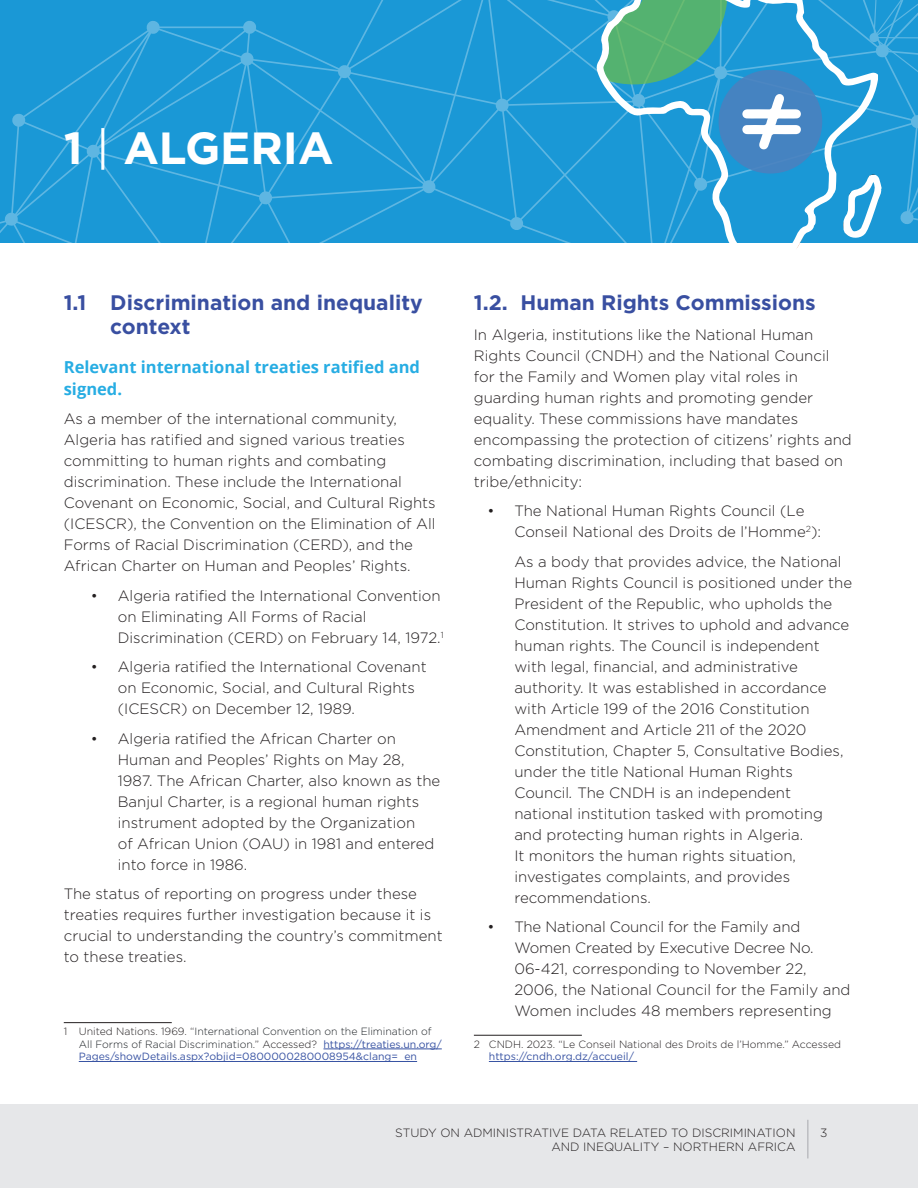
<style>
.page{position:relative;width:918px;height:1188px;background:#fff}
.page>*{position:absolute;margin:0;border:0;box-sizing:border-box;transform-origin:0 0}
.t1{font:700 45px "Gotham";color:#fff}
.t2{font:700 21px/24.2px "Gotham";color:#394fa1}
.t3{font:700 16.5px/21.8px "Open Sans";color:#27ade3}
.t4{font:300 15px/21px "Gotham";color:#231f20}
.t5{font:300 12px/13.8px "Gotham";color:#231f20;text-align:right}
.t6{font:10.5px/12.6px "Gotham";color:#3853a3}
.t7{font:300 10.5px "Gotham";color:#231f20}
.s1{font-weight:400}
.s2{font-weight:300;color:#231f20}
.s3{font-weight:300;color:#1e2327}
.s4{font-style:italic}
</style>
<div class="page">
<div style="left:0;top:1104px;width:918px;height:84px;background:#e6e7e9"></div>
<hr style="left:807px;top:1120px;width:1px;height:38px;background:#a8a9ad">
<svg style="left:0;top:0;width:596px;height:243px;background:#1e99d6"></svg>
<svg style="left:596px;top:0;width:247px;height:249px;background:#43a5cc"></svg>
<svg style="left:843px;top:0;width:75px;height:243px;background:#33a3da"></svg>
<hr style="left:64px;top:1022px;width:108px;height:1px;background:#231f20">
<hr style="left:323px;top:1049px;width:119px;height:1px;background:#3853a3">
<hr style="left:79px;top:1061px;width:338px;height:1px;background:#3853a3">
<hr style="left:474px;top:1035px;width:108px;height:1px;background:#231f20">
<hr style="left:489px;top:1061px;width:148px;height:1px;background:#3853a3">
<h1 class="t1" style="left:64px;top:118px;width:271px">1 <span class="s1">|</span> ALGERIA</h1>
<h2 class="t2" style="left:110px;top:291px;width:314px;text-indent:-46px">1.1 Discrimination and inequality context</h2>
<p class="t3" style="left:64px;top:356px;width:358px">Relevant international treaties ratified and signed.</p>
<p class="t4" style="left:64px;top:408px;width:373px">As a member of the international community, Algeria has ratified and signed various treaties committing to human rights and combating discrimination. These include the I nternational Covenant on Economic, Social, and Cultural Rights (I CESCR), the Convention on the Elimination of All Forms of Racial Discrimination (CERD), and the African Charter on Human and Peoples’ Rights.</p>
<p class="t4" style="left:118px;top:585px;width:327px;text-indent:-27px">• Algeria ratified the I nternational Convention on Eliminating All Forms of Racial<br>Discrimination (CERD) on February 14, 1972.<sup>1</sup></p>
<p class="t4" style="left:118px;top:656px;width:310px;text-indent:-27px">• Algeria ratified the I nternational Covenant on Economic, Social, and Cultural Rights<br>(I CESCR) on December 12, 1989.</p>
<p class="t4" style="left:118px;top:728px;width:324px;text-indent:-27px">• Algeria ratified the African Charter on Human and Peoples’ Rights on May 28, 1987. The African Charter, also known as the Banjul Charter, is a regional human rights instrument adopted by the Organization<br>of African Union (OAU) in 1981 and entered into force in 1986.</p>
<p class="t4" style="left:64px;top:883px;width:380px">The status of reporting on progress under these treaties requires further investigation because it is crucial to understanding the country’s commitment to these treaties.</p>
<p class="t6" style="left:79px;top:1025px;width:365px;text-indent:-15px"><span class="s2">1 United Nations. 1969. “</span><span class="s3">I nternational Convention on the Elimination of<br>All Forms of Racial Discrimination</span><span class="s2">.” Accessed?</span> https://treaties.un.org/<br>Pages/showDetails.aspx?objid=0800000280008954&amp;clang=_en</p>
<h2 class="t2" style="left:474px;top:291px;width:343px">1.2. Human Rights Commissions</h2>
<p class="t4" style="left:474px;top:323px;width:379px">I n Algeria, institutions like the National Human Rights Council (CNDH) and the National Council for the Family and Women play vital roles in guarding human rights and promoting gender equality. These commissions have mandates encompassing the protection of citizens’ rights and combating discrimination, including that based on tribe/ethnicity:</p>
<p class="t4" style="left:514px;top:500px;width:308px;text-indent:-27px">• The National Human Rights Council (Le<br>Conseil National des Droits de l’Homme<sup>2</sup>):</p>
<p class="t4" style="left:514px;top:550px;width:339px">As a body that provides advice, the National Human Rights Council is positioned under the President of the Republic, who upholds the Constitution. It strives to uphold and advance human rights. The Council is independent with legal, financial, and administrative authority. It was established in accordance with Article 199 of the 2016 Constitution Amendment and Article 211 of the 2020<br>Constitution, Chapter 5, Consultative Bodies, under the title National Human Rights Council<span class="s4">.</span> The CNDH is an independent national institution tasked with promoting and protecting human rights in Algeria.<br>It monitors the human rights situation, investigates complaints, and provides recommendations.</p>
<p class="t4" style="left:514px;top:916px;width:338px;text-indent:-27px">• The National Council for the Family and Women Created by Executive Decree No.<br>06-421, corresponding to November 22, 2006, the National Council for the Family and Women includes 48 members representing</p>
<p class="t7" style="left:474px;top:1037px;width:369px">2 CNDH. 2023. “Le Conseil National des Droits de l’Homme.” Accessed</p>
<p class="t6" style="left:489px;top:1050px;width:147px">https://cndh.org.dz/accueil/</p>
<p class="t5" style="left:395px;top:1125px;width:402px">STUDY ON ADMINISTRATIVE DATA RELATED TO DISCRIMINATION<br>AND INEQUALITY – NORTHERN AFRICA</p>
<p class="t5" style="left:820px;top:1125px;width:9px">3</p>
</div>
